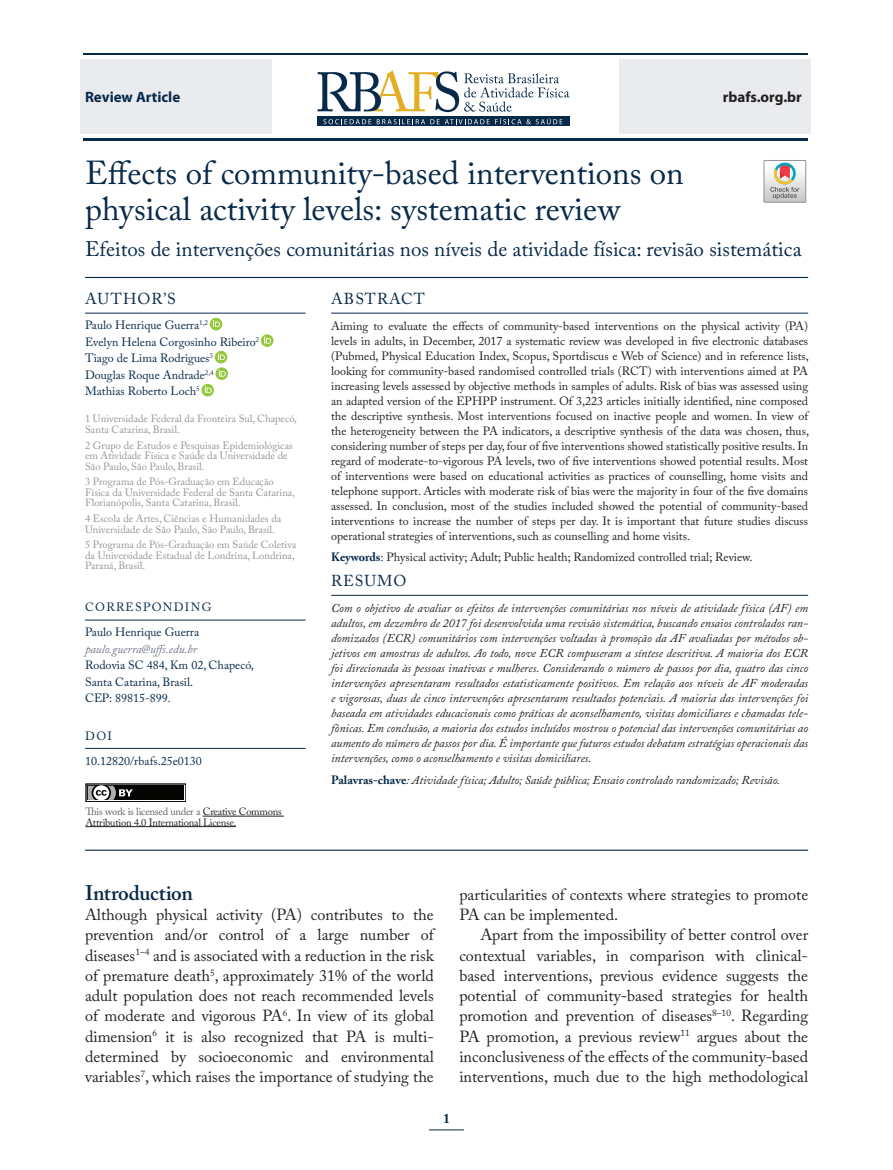
<style>
.page{position:relative;width:893px;height:1170px;background:#fff}
.page>*{position:absolute;margin:0;border:0;box-sizing:border-box;transform-origin:0 0}
.t1{font:33px/36px "Adobe Caslon Pro";color:#082a4a}
.t2{font:21px "Adobe Caslon Pro";color:#082a4a}
.t3{font:600 21px "Adobe Caslon Pro";letter-spacing:-.015em;color:#082a4a}
.t4{font:16.05px/20.2px "Adobe Caslon Pro";color:#231f20;text-align:justify}
.t5{font:15.75px "Adobe Caslon Pro";letter-spacing:.065em;color:#082a4a}
.t6{font:700 15px "Myriad Pro";color:#082a4a}
.t7{font:700 15px "Myriad Pro";color:#231f20}
.t8{font:700 13.5px "Adobe Caslon Pro";color:#082a4a}
.t9{font:12px/15px "Adobe Caslon Pro";color:#231f20;text-align:justify}
.t10{font:italic 12px/15px "Adobe Caslon Pro";color:#231f20;text-align:justify}
.t11{font:12px/16.5px "Adobe Caslon Pro";color:#082a4a}
.t12{font:italic 12px "Adobe Caslon Pro";color:#71758b}
.t13{font:10.5px/10.5px "Adobe Caslon Pro";color:#939598}
.t14{font:10.5px/10.5px "Adobe Caslon Pro";letter-spacing:-.02em;color:#231f20}
.s1{font-weight:700;color:#082a4a}
.s2{font-weight:700;font-style:normal;color:#082a4a}
.s3{color:#636366}
</style>
<div class="page">
<div style="left:619px;top:59px;width:192px;height:75px;background:#eaebef"></div>
<div style="left:80px;top:59px;width:192px;height:75px;background:#eaebef"></div>
<hr style="left:83px;top:53px;width:725px;height:2px;background:#082a4a">
<hr style="left:83px;top:138px;width:725px;height:2px;background:#082a4a">
<svg style="left:318px;top:117px;width:252px;height:9px"></svg>
<svg style="left:323px;top:119px;width:48px;height:5px"></svg>
<svg style="left:377px;top:118px;width:185px;height:6px"></svg>
<svg style="left:318px;top:70px;width:251px;height:42px"></svg>
<svg style="left:764px;top:160px;width:42px;height:42px"></svg>
<hr style="left:429px;top:1129px;width:35px;height:1px;background:#082a4a">
<hr style="left:85px;top:277px;width:723px;height:1px;background:#082a4a">
<hr style="left:85px;top:313px;width:221px;height:1px;background:#082a4a">
<hr style="left:85px;top:619px;width:221px;height:1px;background:#082a4a">
<hr style="left:85px;top:748px;width:221px;height:1px;background:#082a4a">
<svg style="left:210px;top:318px;width:12px;height:12px"></svg>
<svg style="left:261px;top:334px;width:12px;height:13px"></svg>
<svg style="left:201px;top:351px;width:27px;height:45px"></svg>
<hr style="left:331px;top:313px;width:477px;height:1px;background:#082a4a">
<hr style="left:331px;top:595px;width:477px;height:1px;background:#082a4a">
<hr style="left:85px;top:849px;width:723px;height:1px;background:#082a4a">
<hr style="left:203px;top:815px;width:81px;height:1px;background:#231f20">
<hr style="left:85px;top:826px;width:151px;height:1px;background:#231f20">
<div style="left:85px;top:783px;width:101px;height:18px;border:1px solid #040503"></div>
<div style="left:88px;top:785px;width:96px;height:14px;background:#040503"></div>
<svg style="left:85px;top:783px;width:48px;height:19px"></svg>
<p class="t6" style="left:85px;top:87px;width:97px">Review Article</p>
<p class="t7" style="left:723px;top:87px;width:81px">rbafs.org.br</p>
<h1 class="t1" style="left:85px;top:155px;width:600px">Effects of community-based interventions on physical activity levels: systematic review</h1>
<h2 class="t2" style="left:85px;top:236px;width:718px">Efeitos de intervenções comunitárias nos níveis de atividade física: revisão sistemática</h2>
<h3 class="t5" style="left:85px;top:289px;width:92px">AUTHOR’S</h3>
<p class="t11" style="left:85px;top:317px;width:176px">Paulo Henrique Guerra<sup>1,2<br></sup>Evelyn Helena Corgosinho Ribeiro<sup>2<br></sup>Tiago de Lima Rodrigues<sup>3<br></sup>Douglas Roque Andrade<sup>2,4<br></sup>Mathias Roberto Loch<sup>5</sup></p>
<p class="t13" style="left:85px;top:413px;width:213px">1 Universidade Federal da Fronteira Sul, Chapecó,<br>Santa Catarina, Brasil.</p>
<p class="t13" style="left:85px;top:439px;width:209px">2 Grupo de Estudos e Pesquisas Epidemiológicas em Atividade Física e Saúde da Universidade de<br>São Paulo, São Paulo, Brasil.</p>
<p class="t13" style="left:85px;top:476px;width:212px">3 Programa de Pós-Graduação em Educação<br>Física da Universidade Federal de Santa Catarina,<br>Florianópolis, Santa Catarina, Brasil.</p>
<p class="t13" style="left:85px;top:513px;width:198px">4 Escola de Artes, Ciências e Humanidades da<br>Universidade de São Paulo, São Paulo, Brasil.</p>
<p class="t13" style="left:85px;top:539px;width:213px">5 Programa de Pós-Graduação em Saúde Coletiva da Universidade Estadual de Londrina, Londrina,<br>Paraná, Brasil.</p>
<p class="t11" style="left:85px;top:594px;width:128px;line-height:25px">CORRESPONDING<br>Paulo Henrique Guerra</p>
<p class="t12" style="left:85px;top:641px;width:114px">paulo.guerra@uffs.edu.br</p>
<p class="t11" style="left:85px;top:656px;width:170px">Rodovia SC 484, Km 02, Chapecó,<br>Santa Catarina, Brasil.<br>CEP: 89815-899.</p>
<p class="t11" style="left:85px;top:722px;width:118px;line-height:25px">DOI<br>10.12820/rbafs.25e0130</p>
<h3 class="t5" style="left:331px;top:289px;width:95px">ABSTRACT</h3>
<p class="t9" style="left:331px;top:318px;width:479px">Aiming to evaluate the effects of community-based interventions on the physical activity (PA) levels in adults, in December, 2017 a systematic review was developed in five electronic databases (Pubmed, Physical Education Index, Scopus, Sportdiscus e Web of Science) and in reference lists, looking for community-based randomised controlled trials (RCT) with interventions aimed at PA increasing levels assessed by objective methods in samples of adults. Risk of bias was assessed using an adapted version of the EPHPP instrument. Of 3,223 articles initially identified, nine composed the descriptive synthesis. Most interventions focused on inactive people and women. In view of the heterogeneity between the PA indicators, a descriptive synthesis of the data was chosen, thus, considering number of steps per day, four of five interventions showed statistically positive results. In regard of moderate-to-vigorous PA levels, two of five interventions showed potential results. Most of interventions were based on educational activities as practices of counselling, home visits and telephone support. Articles with moderate risk of bias were the majority in four of the five domains assessed. In conclusion, most of the studies included showed the potential of community-based interventions to increase the number of steps per day. It is important that future studies discuss operational strategies of interventions, such as counselling and home visits.</p>
<p class="t9" style="left:331px;top:549px;width:423px"><span class="s1">Keywords</span>: Physical activity; Adult; Public health; Randomized controlled trial; Review.</p>
<h3 class="t5" style="left:331px;top:571px;width:77px">RESUMO</h3>
<p class="t10" style="left:331px;top:600px;width:479px">Com o objetivo de avaliar os efeitos de intervenções comunitárias nos níveis de atividade física (AF) em adultos, em dezembro de 2017 foi desenvolvida uma revisão sistemática, buscando ensaios controlados ran&shy;domizados (ECR) comunitários com intervenções voltadas à promoção da AF avaliadas por métodos ob&shy;jetivos em amostras de adultos. Ao todo, nove ECR compuseram a síntese descritiva. A maioria dos ECR foi direcionada às pessoas inativas e mulheres. Considerando o número de passos por dia, quatro das cinco intervenções apresentaram resultados estatisticamente positivos. Em relação aos níveis de AF moderadas e vigorosas, duas de cinco intervenções apresentaram resultados potenciais. A maioria das intervenções foi baseada em atividades educacionais como práticas de aconselhamento, visitas domiciliares e chamadas tele&shy;fônicas. Em conclusão, a maioria dos estudos incluídos mostrou o potencial das intervenções comunitárias ao aumento do número de passos por dia. É importante que futuros estudos debatam estratégias operacionais das intervenções, como o aconselhamento e visitas domiciliares.</p>
<p class="t10" style="left:331px;top:771px;width:451px"><span class="s2">Palavras-chave</span>: Atividade física; Adulto; Saúde pública; Ensaio controlado randomizado; Revisão.</p>
<p class="t14" style="left:85px;top:806px;width:198px"><span class="s3">This work is licensed under a</span> Creative Commons<br>Attribution 4.0 International License.</p>
<h2 class="t3" style="left:85px;top:880px;width:109px">Introduction</h2>
<p class="t4" style="left:85px;top:904px;width:350px">Although physical activity (PA) contributes to the prevention and/or control of a large number of diseases<sup>1–4</sup> and is associated with a reduction in the risk of premature death<sup>5</sup>, approximately 31% of the world adult population does not reach recommended levels of moderate and vigorous PA<sup>6</sup>. In view of its global dimension<sup>6</sup> it is also recognized that PA is multi&shy;determined by socioeconomic and environmental variables<sup>7</sup>, which raises the importance of studying the</p>
<h3 class="t4" style="left:459px;top:884px;width:350px">particularities of contexts where strategies to promote<br>PA can be implemented.</h3>
<p class="t4" style="left:459px;top:924px;width:350px;text-indent:21px">Apart from the impossibility of better control over contextual variables, in comparison with clinical&shy;based interventions, previous evidence suggests the potential of community-based strategies for health promotion and prevention of diseases<sup>8–10</sup>. Regarding PA promotion, a previous review<sup>11</sup> argues about the inconclusiveness of the effects of the community-based interventions, much due to the high methodological</p>
<p class="t8" style="left:443px;top:1110px;width:8px">1</p>
</div>
